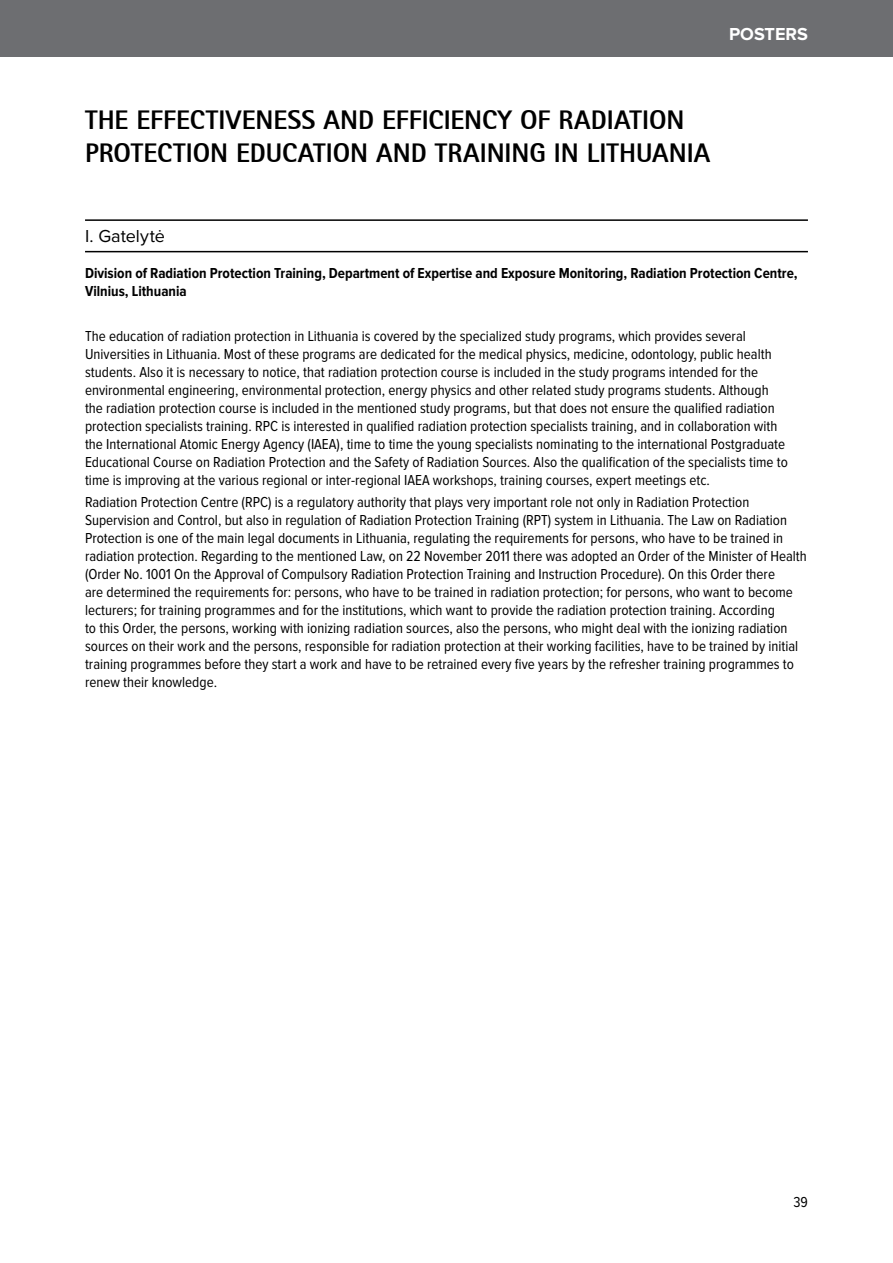
<style>
.page{position:relative;width:893px;height:1263px;background:#fff}
.page>*{position:absolute;margin:0;border:0;box-sizing:border-box;transform-origin:0 0}
.t1{font:27px/32.4px "AT Rot San Ser Ext Bol";letter-spacing:.005em;color:#000}
.t2{font:18px "Proxima Nova";color:#000}
.t3{font:700 18px "Proxima Nova";color:#fff}
.t4{font:15px/18px "Proxima Nova Cond";color:#000}
.t5{font:700 15px/18px "Proxima Nova Cond";color:#000}
</style>
<div class="page">
<div style="left:0;top:0;width:893px;height:57px;background:#6d6e71"></div>
<hr style="left:85px;top:219px;width:723px;height:2px;background:#000">
<hr style="left:85px;top:251px;width:723px;height:1px;background:#000">
<p class="t3" style="left:729px;top:26px;width:80px">POSTERS</p>
<h1 class="t1" style="left:85px;top:104px;width:627px">THE EFFECTIVENESS AND EFFICIENCY OF RADIATION<br>PROTECTION EDUCATION AND TRAINING IN LITHUANIA</h1>
<p class="t2" style="left:85px;top:228px;width:81px">I. Gatelytė</p>
<p class="t5" style="left:85px;top:265px;width:714px">Division of Radiation Protection Training, Department of Expertise and Exposure Monitoring, Radiation Protection Centre,<br>Vilnius, Lithuania</p>
<p class="t4" style="left:85px;top:328px;width:704px">The education of radiation protection in Lithuania is covered by the specialized study programs, which provides several Universities in Lithuania. Most of these programs are dedicated for the medical physics, medicine, odontology, public health students. Also it is necessary to notice, that radiation protection course is included in the study programs intended for the environmental engineering, environmental protection, energy physics and other related study programs students. Although the radiation protection course is included in the mentioned study programs, but that does not ensure the qualified radiation protection specialists training. RPC is interested in qualified radiation protection specialists training, and in collaboration with the International Atomic Energy Agency (IAEA), time to time the young specialists nominating to the international Postgraduate Educational Course on Radiation Protection and the Safety of Radiation Sources. Also the qualification of the specialists time to time is improving at the various regional or inter-regional IAEA workshops, training courses, expert meetings etc.</p>
<p class="t4" style="left:85px;top:494px;width:723px">Radiation Protection Centre (RPC) is a regulatory authority that plays very important role not only in Radiation Protection Supervision and Control, but also in regulation of Radiation Protection Training (RPT) system in Lithuania. The Law on Radiation Protection is one of the main legal documents in Lithuania, regulating the requirements for persons, who have to be trained in radiation protection. Regarding to the mentioned Law, on 22 November 2011 there was adopted an Order of the Minister of Health (Order No. 1001 On the Approval of Compulsory Radiation Protection Training and Instruction Procedure). On this Order there<br>are determined the requirements for: persons, who have to be trained in radiation protection; for persons, who want to become lecturers; for training programmes and for the institutions, which want to provide the radiation protection training. According<br>to this Order, the persons, working with ionizing radiation sources, also the persons, who might deal with the ionizing radiation sources on their work and the persons, responsible for radiation protection at their working facilities, have to be trained by initial training programmes before they start a work and have to be retrained every five years by the refresher training programmes to renew their knowledge.</p>
<p class="t4" style="left:793px;top:1193px;width:16px">39</p>
</div>
